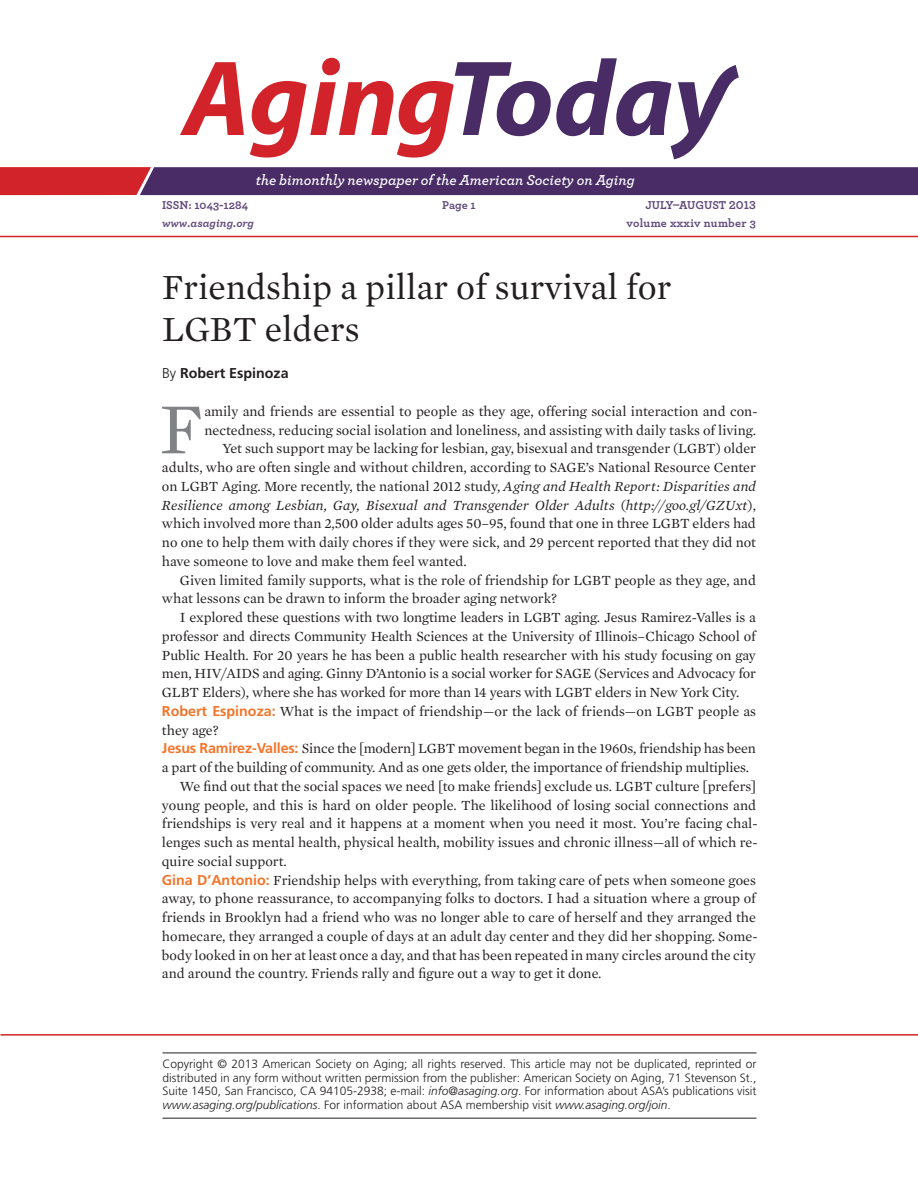
<style>
.page{position:relative;width:918px;height:1188px;background:#fff}
.page>*{position:absolute;margin:0;border:0;box-sizing:border-box;transform-origin:0 0}
.t1{font:italic 700 108px "Myriad";letter-spacing:-.005em;color:#d2232a}
.t2{font:73.05px "Mercury Text G1";color:#808285}
.t3{font:36px/42px "Mercury Text G1";color:#231f20}
.t4{font:italic 600 15px "Archer";color:#fff}
.t5{font:14.25px "Mercury Text G1";color:#231f20}
.t6{font:italic 14.25px "Mercury Text G1";letter-spacing:.01em;color:#231f20}
.t7{font:700 14.25px "Frutiger";color:#231f20}
.t8{font:300 12px/13.5px "Frutiger";color:#231f20;text-align:justify}
.t9{font:700 12px "Archer";color:#614a7c}
.t10{font:700 12px "Archer";letter-spacing:.025em;color:#614a7c}
.t11{font:italic 700 12px "Archer";color:#614a7c}
.s1{font-weight:300}
.s2{font-style:italic}
.s3{font-style:normal}
.s4{font-family:"Frutiger";font-weight:700;color:#f47429}
</style>
<div class="page">
<hr style="left:0;top:236px;width:918px;height:1px;background:#d2232a">
<svg style="left:455px;top:58px;width:284px;height:101px"></svg>
<svg style="left:0;top:167px;width:918px;height:28px;background:#602c5d"></svg>
<hr style="left:0;top:1034px;width:918px;height:2px;background:#d2232a">
<hr style="left:162px;top:1053px;width:594px;height:1px;background:#231f20">
<hr style="left:162px;top:1118px;width:594px;height:1px;background:#231f20">
<h1 class="t1" style="left:183px;top:43px;width:274px">Aging</h1>
<p class="t4" style="left:256px;top:169px;width:380px">the bimonthly newspaper of the American Society on Aging</p>
<p class="t9" style="left:162px;top:195px;width:88px">ISSN: 1043-1284</p>
<p class="t9" style="left:442px;top:195px;width:35px">Page 1</p>
<p class="t9" style="left:645px;top:195px;width:112px">JULY–AUGUST 2013</p>
<p class="t11" style="left:162px;top:213px;width:93px">www.asaging.org</p>
<p class="t10" style="left:627px;top:213px;width:131px">volume xxxiv number 3</p>
<h3 class="t3" style="left:162px;top:265px;width:511px">Friendship a pillar of survival for<br>LGBT elders</h3>
<p class="t7" style="left:162px;top:365px;width:128px"><span class="s1">By</span> Robert Espinoza</p>
<h2 class="t2" style="left:160px;top:383px;width:45px">F</h2>
<p class="t5" style="left:204px;top:402px;width:555px">amily and friends are essential to people as they age, offering social interaction and con-</p>
<p class="t5" style="left:204px;top:421px;width:553px">nectedness, reducing social isolation and loneliness, and assisting with daily tasks of living.</p>
<p class="t5" style="left:222px;top:440px;width:535px">Yet such support may be lacking for lesbian, gay, bisexual and transgender (LGBT) older</p>
<p class="t5" style="left:162px;top:458px;width:595px">adults, who are often single and without children, according to SAGE’s National Resource Center</p>
<p class="t5" style="left:162px;top:477px;width:595px">on LGBT Aging. More recently, the national 2012 study, <span class="s2">Aging and Health Report: Disparities and</span></p>
<p class="t6" style="left:162px;top:496px;width:596px">Resilience among Lesbian, Gay, Bisexual and Transgender Older Adults <span class="s3">(</span>http://goo.gl/GZUxt<span class="s3">),</span></p>
<p class="t5" style="left:162px;top:515px;width:595px">which involved more than 2,500 older adults ages 50–95, found that one in three LGBT elders had</p>
<p class="t5" style="left:162px;top:533px;width:596px">no one to help them with daily chores if they were sick, and 29 percent reported that they did not</p>
<p class="t5" style="left:162px;top:552px;width:306px">have someone to love and make them feel wanted.</p>
<p class="t5" style="left:180px;top:571px;width:578px">Given limited family supports, what is the role of friendship for LGBT people as they age, and</p>
<p class="t5" style="left:162px;top:590px;width:397px">what lessons can be drawn to inform the broader aging network?</p>
<p class="t5" style="left:180px;top:608px;width:577px">I explored these questions with two longtime leaders in LGBT aging. Jesus Ramirez-Valles is a</p>
<p class="t5" style="left:162px;top:627px;width:595px">professor and directs Community Health Sciences at the University of Illinois–Chicago School of</p>
<p class="t5" style="left:162px;top:646px;width:595px">Public Health. For 20 years he has been a public health researcher with his study focusing on gay</p>
<p class="t5" style="left:162px;top:665px;width:596px">men, HIV/AIDS and aging. Ginny D’Antonio is a social worker for SAGE (Services and Advocacy for</p>
<p class="t5" style="left:162px;top:683px;width:579px">GLBT Elders), where she has worked for more than 14 years with LGBT elders in New York City.</p>
<p class="t5" style="left:162px;top:702px;width:596px"><span class="s4">Robert Espinoza:</span> What is the impact of friendship—or the lack of friends—on LGBT people as</p>
<p class="t5" style="left:162px;top:721px;width:58px">they age?</p>
<p class="t5" style="left:162px;top:740px;width:595px"><span class="s4">Jesus Ramirez-Valles:</span> Since the [modern] LGBT movement began in the 1960s, friendship has been</p>
<p class="t5" style="left:162px;top:758px;width:589px">a part of the building of community. And as one gets older, the importance of friendship multiplies.</p>
<p class="t5" style="left:180px;top:777px;width:578px">We find out that the social spaces we need [to make friends] exclude us. LGBT culture [prefers]</p>
<p class="t5" style="left:162px;top:796px;width:596px">young people, and this is hard on older people. The likelihood of losing social connections and</p>
<p class="t5" style="left:162px;top:815px;width:597px">friendships is very real and it happens at a moment when you need it most. You’re facing chal-</p>
<p class="t5" style="left:162px;top:833px;width:597px">lenges such as mental health, physical health, mobility issues and chronic illness—all of which re-</p>
<p class="t5" style="left:162px;top:852px;width:126px">quire social support.</p>
<p class="t5" style="left:162px;top:871px;width:595px"><span class="s4">Gina D’Antonio:</span> Friendship helps with everything, from taking care of pets when someone goes</p>
<p class="t5" style="left:162px;top:890px;width:595px">away, to phone reassurance, to accompanying folks to doctors. I had a situation where a group of</p>
<p class="t5" style="left:162px;top:908px;width:595px">friends in Brooklyn had a friend who was no longer able to care of herself and they arranged the</p>
<p class="t5" style="left:162px;top:927px;width:597px">homecare, they arranged a couple of days at an adult day center and they did her shopping. Some-</p>
<p class="t5" style="left:162px;top:946px;width:595px">body looked in on her at least once a day, and that has been repeated in many circles around the city</p>
<p class="t5" style="left:162px;top:965px;width:441px">and around the country. Friends rally and figure out a way to get it done.</p>
<p class="t8" style="left:162px;top:1058px;width:596px">Copyright © 2013 American Society on Aging; all rights reserved. This article may not be duplicated, reprinted or distributed in any form without written permission from the publisher: American Society on Aging, 71 Stevenson St., Suite 1450, San Francisco, CA 94105-2938; e-mail: <span class="s2">info@asaging.org</span>. For information about ASA’s publications visit <span class="s2">www.asaging.org/publications</span>. For information about ASA membership visit <span class="s2">www.asaging.org/join</span>.</p>
</div>
